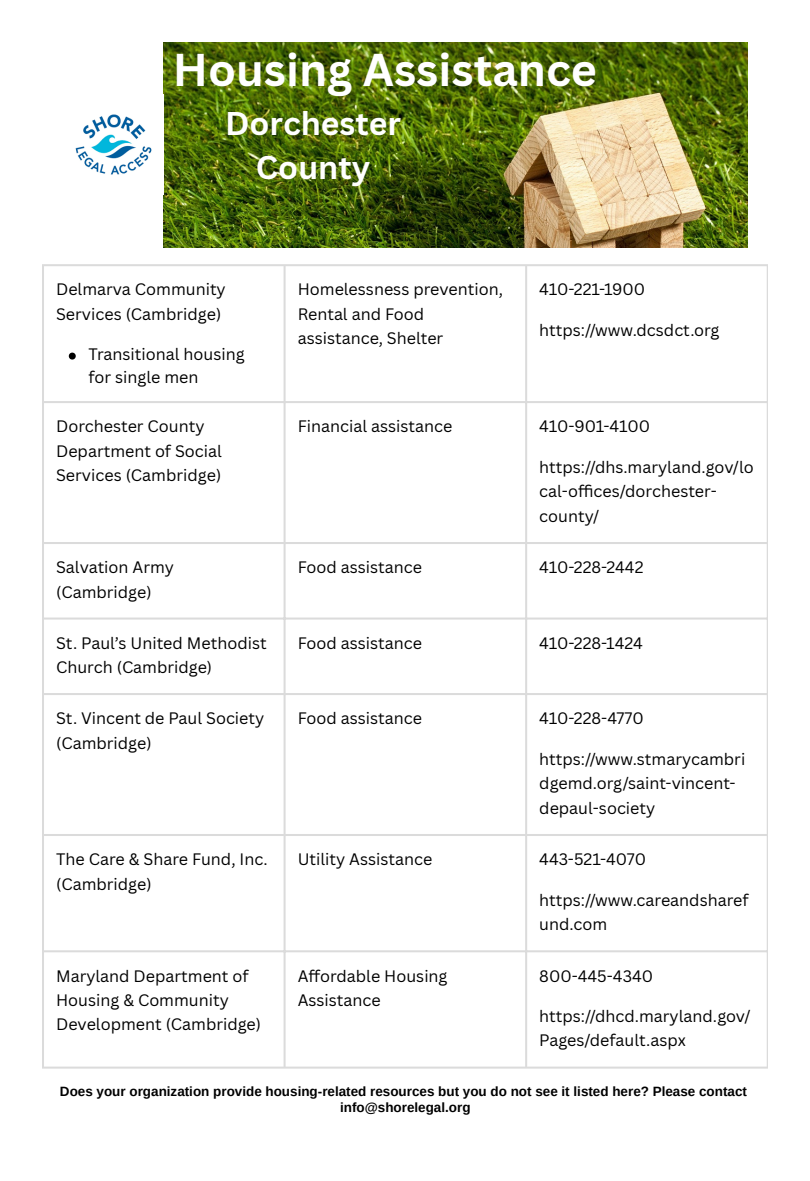
<style>
.page{position:relative;width:810px;height:1181px;background:#fff}
.page>*{position:absolute;margin:0;border:0;box-sizing:border-box;transform-origin:0 0}
.t1{font:700 44.7px "Canva Sans";color:#fff}
.t2{font:700 31.95px/44.5px "Canva Sans";color:#fff;text-align:center}
.t3{font:16.2px/24.2px "Canva Sans";color:#000}
.t4{font:700 13.5px/16.2px "Arimo";color:#000;text-align:center}
</style>
<div class="page">
<img style="left:164px;top:42px;width:584px;height:205px">
<img style="left:75px;top:114px;width:77px;height:61px">
<svg style="left:69px;top:352px;width:7px;height:7px"></svg>
<hr style="left:42px;top:266px;width:2px;height:800px;background:#dbdbdb">
<hr style="left:284px;top:266px;width:2px;height:800px;background:#dbdbdb">
<hr style="left:525px;top:266px;width:2px;height:800px;background:#dbdbdb">
<hr style="left:767px;top:266px;width:1px;height:800px;background:#dbdbdb">
<hr style="left:42px;top:264px;width:726px;height:2px;background:#dbdbdb">
<hr style="left:42px;top:401px;width:726px;height:2px;background:#dbdbdb">
<hr style="left:42px;top:542px;width:726px;height:2px;background:#dbdbdb">
<hr style="left:42px;top:617px;width:726px;height:2px;background:#dbdbdb">
<hr style="left:42px;top:693px;width:726px;height:2px;background:#dbdbdb">
<hr style="left:42px;top:834px;width:726px;height:2px;background:#dbdbdb">
<hr style="left:42px;top:950px;width:726px;height:2px;background:#dbdbdb">
<hr style="left:42px;top:1066px;width:726px;height:2px;background:#dbdbdb">
<p class="t1" style="left:173px;top:38px;width:426px">Housing Assistance</p>
<p class="t2" style="left:225px;top:100px;width:177px">Dorchester<br>County</p>
<p class="t3" style="left:56px;top:277px;width:171px">Delmarva Community<br>Services (Cambridge)</p>
<p class="t3" style="left:88px;top:342px;width:158px;line-height:23.2px">Transitional housing for single men</p>
<p class="t3" style="left:298px;top:277px;width:207px">Homelessness prevention,<br>Rental and Food assistance, Shelter</p>
<p class="t3" style="left:539px;top:277px;width:108px">410-221-1900</p>
<p class="t3" style="left:539px;top:317px;width:182px">https://www.dcsdct.org</p>
<p class="t3" style="left:56px;top:414px;width:167px">Dorchester County<br>Department of Social<br>Services (Cambridge)</p>
<p class="t3" style="left:298px;top:414px;width:156px">Financial assistance</p>
<p class="t3" style="left:539px;top:414px;width:112px">410-901-4100</p>
<p class="t3" style="left:539px;top:454px;width:216px;line-height:24.8px">https://dhs.maryland.gov/lo cal-offi ces/dorchester&shy;county/</p>
<p class="t3" style="left:56px;top:555px;width:119px">Salvation Army (Cambridge)</p>
<p class="t3" style="left:298px;top:555px;width:126px">Food assistance</p>
<p class="t3" style="left:539px;top:555px;width:106px">410-228-2442</p>
<p class="t3" style="left:56px;top:630px;width:212px">St. Paul’s United Methodist<br>Church (Cambridge)</p>
<p class="t3" style="left:298px;top:630px;width:126px">Food assistance</p>
<p class="t3" style="left:539px;top:630px;width:105px">410-228-1424</p>
<p class="t3" style="left:56px;top:706px;width:210px">St. Vincent de Paul Society (Cambridge)</p>
<p class="t3" style="left:298px;top:706px;width:126px">Food assistance</p>
<p class="t3" style="left:539px;top:706px;width:106px">410-228-4770</p>
<p class="t3" style="left:539px;top:746px;width:208px;line-height:24.8px">https://www.stmarycambri dgemd.org/saint-vincent&shy;depaul-society</p>
<p class="t3" style="left:56px;top:847px;width:213px">The Care &amp; Share Fund, Inc. (Cambridge)</p>
<p class="t3" style="left:298px;top:847px;width:136px">Utility Assistance</p>
<p class="t3" style="left:539px;top:847px;width:108px">443-521-4070</p>
<p class="t3" style="left:539px;top:887px;width:211px">https://www.careandsharef und.com</p>
<p class="t3" style="left:56px;top:963px;width:207px">Maryland Department of<br>Housing &amp; Community<br>Development (Cambridge)</p>
<p class="t3" style="left:298px;top:963px;width:151px">Affordable Housing<br>Assistance</p>
<p class="t3" style="left:539px;top:963px;width:115px">800-445-4340</p>
<p class="t3" style="left:539px;top:1003px;width:213px">https://dhcd.maryland.gov/<br>Pages/default.aspx</p>
<p class="t4" style="left:60px;top:1083px;width:688px">Does your organization provide housing-related resources but you do not see it listed here? Please contact info@shorelegal.org</p>
</div>
